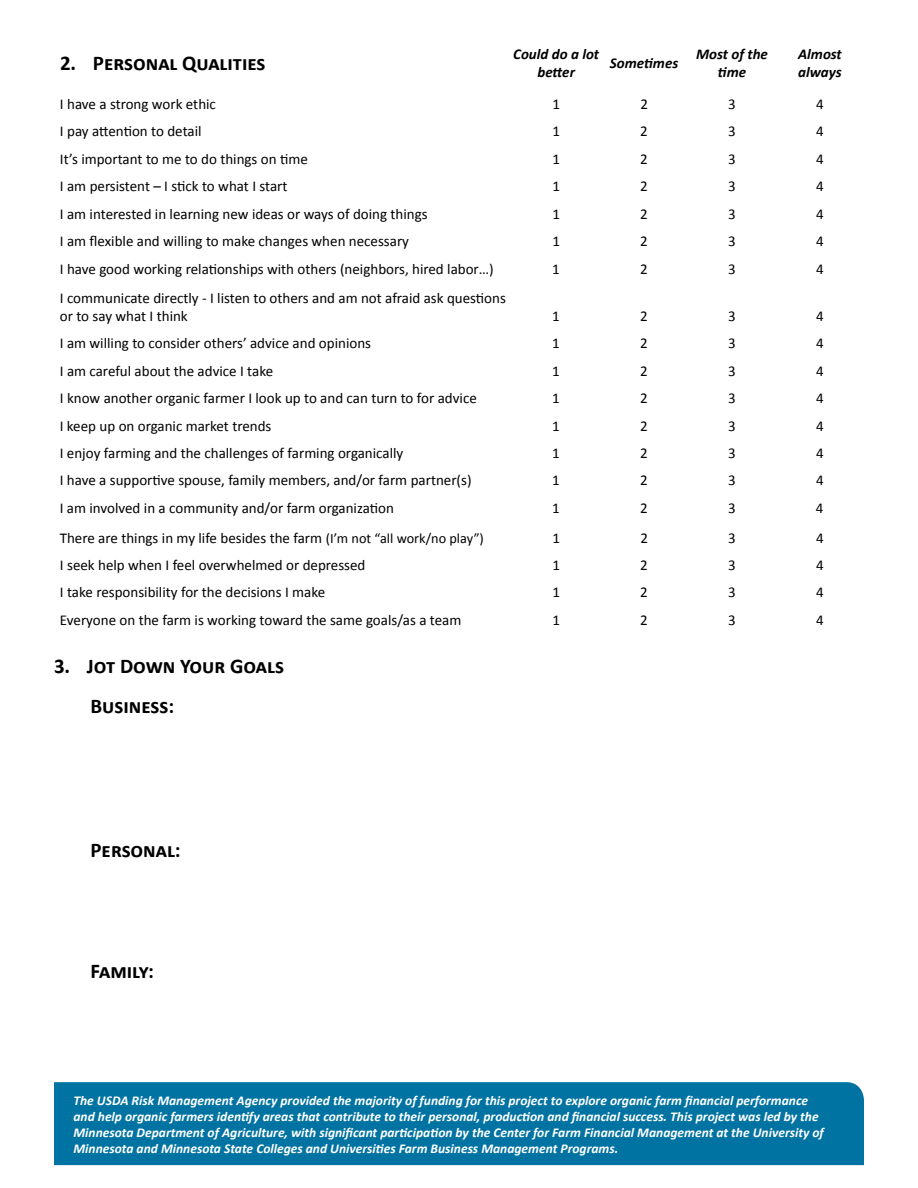
<style>
.page{position:relative;width:918px;height:1188px;background:#fff}
.page>*{position:absolute;margin:0;border:0;box-sizing:border-box;transform-origin:0 0}
.t1{font:700 21px/39.2px "Calibri";color:#000}
.t2{font:15px/18px "Calibri";color:#000}
.t3{font:italic 700 15px/18px "Calibri";color:#000;text-align:center}
.t4{font:italic 700 13.5px/16.2px "Calibri";color:#fff}
.s1{font-size:14.25px}
</style>
<div class="page">
<div style="left:54px;top:1082px;width:810px;height:83px;background:#0073a2"></div>
<h1 class="t1" style="left:60px;top:43px;width:207px">2. Personal Qualities</h1>
<p class="t3" style="left:513px;top:45px;width:87px">Could do a lot better</p>
<p class="t3" style="left:610px;top:54px;width:70px">Sometimes</p>
<p class="t3" style="left:696px;top:45px;width:73px">Most of the time</p>
<p class="t3" style="left:798px;top:45px;width:45px;text-align:left">Almost always</p>
<p class="t2" style="left:60px;top:95px;width:157px">I have a strong work ethic</p>
<p class="t2" style="left:552px;top:95px;width:9px">1</p>
<p class="t2" style="left:640px;top:95px;width:9px">2</p>
<p class="t2" style="left:728px;top:95px;width:9px">3</p>
<p class="t2" style="left:816px;top:95px;width:9px">4</p>
<p class="t2" style="left:60px;top:122px;width:143px">I pay attention to detail</p>
<p class="t2" style="left:552px;top:122px;width:9px">1</p>
<p class="t2" style="left:640px;top:122px;width:9px">2</p>
<p class="t2" style="left:728px;top:122px;width:9px">3</p>
<p class="t2" style="left:816px;top:122px;width:9px">4</p>
<p class="t2" style="left:60px;top:150px;width:249px">It’s important to me to do things on time</p>
<p class="t2" style="left:552px;top:150px;width:9px">1</p>
<p class="t2" style="left:640px;top:150px;width:9px">2</p>
<p class="t2" style="left:728px;top:150px;width:9px">3</p>
<p class="t2" style="left:816px;top:150px;width:9px">4</p>
<p class="t2" style="left:60px;top:177px;width:229px">I am persistent – I stick to what I start</p>
<p class="t2" style="left:552px;top:177px;width:9px">1</p>
<p class="t2" style="left:640px;top:177px;width:9px">2</p>
<p class="t2" style="left:728px;top:177px;width:9px">3</p>
<p class="t2" style="left:816px;top:177px;width:9px">4</p>
<p class="t2" style="left:60px;top:205px;width:369px">I am interested in learning new ideas or ways of doing things</p>
<p class="t2" style="left:552px;top:205px;width:9px">1</p>
<p class="t2" style="left:640px;top:205px;width:9px">2</p>
<p class="t2" style="left:728px;top:205px;width:9px">3</p>
<p class="t2" style="left:816px;top:205px;width:9px">4</p>
<p class="t2" style="left:60px;top:232px;width:351px">I am flexible and willing to make changes when necessary</p>
<p class="t2" style="left:552px;top:232px;width:9px">1</p>
<p class="t2" style="left:640px;top:232px;width:9px">2</p>
<p class="t2" style="left:728px;top:232px;width:9px">3</p>
<p class="t2" style="left:816px;top:232px;width:9px">4</p>
<p class="t2" style="left:60px;top:260px;width:435px">I have good working relationships with others (neighbors, hired labor…)</p>
<p class="t2" style="left:552px;top:260px;width:9px">1</p>
<p class="t2" style="left:640px;top:260px;width:9px">2</p>
<p class="t2" style="left:728px;top:260px;width:9px">3</p>
<p class="t2" style="left:816px;top:260px;width:9px">4</p>
<p class="t2" style="left:60px;top:289px;width:448px">I communicate directly - I listen to others and am not afraid ask questions or to say what I think</p>
<p class="t2" style="left:552px;top:307px;width:9px">1</p>
<p class="t2" style="left:640px;top:307px;width:9px">2</p>
<p class="t2" style="left:728px;top:307px;width:9px">3</p>
<p class="t2" style="left:816px;top:307px;width:9px">4</p>
<p class="t2" style="left:60px;top:334px;width:313px">I am willing to consider others’ advice and opinions</p>
<p class="t2" style="left:552px;top:334px;width:9px">1</p>
<p class="t2" style="left:640px;top:334px;width:9px">2</p>
<p class="t2" style="left:728px;top:334px;width:9px">3</p>
<p class="t2" style="left:816px;top:334px;width:9px">4</p>
<p class="t2" style="left:60px;top:362px;width:215px">I am careful about the advice I take</p>
<p class="t2" style="left:552px;top:362px;width:9px">1</p>
<p class="t2" style="left:640px;top:362px;width:9px">2</p>
<p class="t2" style="left:728px;top:362px;width:9px">3</p>
<p class="t2" style="left:816px;top:362px;width:9px">4</p>
<p class="t2" style="left:60px;top:389px;width:418px">I know another organic farmer I look up to and can turn to for advice</p>
<p class="t2" style="left:552px;top:389px;width:9px">1</p>
<p class="t2" style="left:640px;top:389px;width:9px">2</p>
<p class="t2" style="left:728px;top:389px;width:9px">3</p>
<p class="t2" style="left:816px;top:389px;width:9px">4</p>
<p class="t2" style="left:60px;top:417px;width:213px">I keep up on organic market trends</p>
<p class="t2" style="left:552px;top:417px;width:9px">1</p>
<p class="t2" style="left:640px;top:417px;width:9px">2</p>
<p class="t2" style="left:728px;top:417px;width:9px">3</p>
<p class="t2" style="left:816px;top:417px;width:9px">4</p>
<p class="t2" style="left:60px;top:444px;width:345px">I enjoy farming and the challenges of farming organically</p>
<p class="t2" style="left:552px;top:444px;width:9px">1</p>
<p class="t2" style="left:640px;top:444px;width:9px">2</p>
<p class="t2" style="left:728px;top:444px;width:9px">3</p>
<p class="t2" style="left:816px;top:444px;width:9px">4</p>
<p class="t2" style="left:60px;top:472px;width:413px">I have a supportive spouse, family members, and/or farm partner(s)</p>
<p class="t2" style="left:552px;top:472px;width:9px">1</p>
<p class="t2" style="left:640px;top:472px;width:9px">2</p>
<p class="t2" style="left:728px;top:472px;width:9px">3</p>
<p class="t2" style="left:816px;top:472px;width:9px">4</p>
<p class="t2" style="left:60px;top:499px;width:336px">I am involved in a community and/or farm organization</p>
<p class="t2" style="left:552px;top:499px;width:9px">1</p>
<p class="t2" style="left:640px;top:499px;width:9px">2</p>
<p class="t2" style="left:728px;top:499px;width:9px">3</p>
<p class="t2" style="left:816px;top:499px;width:9px">4</p>
<p class="t2" style="left:60px;top:529px;width:426px">There are things in my life besides the farm <span class="s1">(I’m not “all work/no play”)</span></p>
<p class="t2" style="left:552px;top:529px;width:9px">1</p>
<p class="t2" style="left:640px;top:529px;width:9px">2</p>
<p class="t2" style="left:728px;top:529px;width:9px">3</p>
<p class="t2" style="left:816px;top:529px;width:9px">4</p>
<p class="t2" style="left:60px;top:556px;width:307px">I seek help when I feel overwhelmed or depressed</p>
<p class="t2" style="left:552px;top:556px;width:9px">1</p>
<p class="t2" style="left:640px;top:556px;width:9px">2</p>
<p class="t2" style="left:728px;top:556px;width:9px">3</p>
<p class="t2" style="left:816px;top:556px;width:9px">4</p>
<p class="t2" style="left:60px;top:584px;width:267px">I take responsibility for the decisions I make</p>
<p class="t2" style="left:552px;top:584px;width:9px">1</p>
<p class="t2" style="left:640px;top:584px;width:9px">2</p>
<p class="t2" style="left:728px;top:584px;width:9px">3</p>
<p class="t2" style="left:816px;top:584px;width:9px">4</p>
<p class="t2" style="left:60px;top:611px;width:403px">Everyone on the farm is working toward the same goals/as a team</p>
<p class="t2" style="left:552px;top:611px;width:9px">1</p>
<p class="t2" style="left:640px;top:611px;width:9px">2</p>
<p class="t2" style="left:728px;top:611px;width:9px">3</p>
<p class="t2" style="left:816px;top:611px;width:9px">4</p>
<h1 class="t1" style="left:90px;top:647px;width:195px;text-indent:-36px">3. Jot Down Your Goals<br>Business:</h1>
<h1 class="t1" style="left:90px;top:831px;width:92px">Personal:</h1>
<h1 class="t1" style="left:90px;top:952px;width:65px">Family:</h1>
<p class="t4" style="left:74px;top:1092px;width:752px">The USDA Risk Management Agency provided the majority of funding for this project to explore organic farm financial performance and help organic farmers identify areas that contribute to their personal, production and financial success. This project was led by the Minnesota Department of Agriculture, with significant participation by the Center for Farm Financial Management at the University of Minnesota and Minnesota State Colleges and Universities Farm Business Management Programs.</p>
</div>
